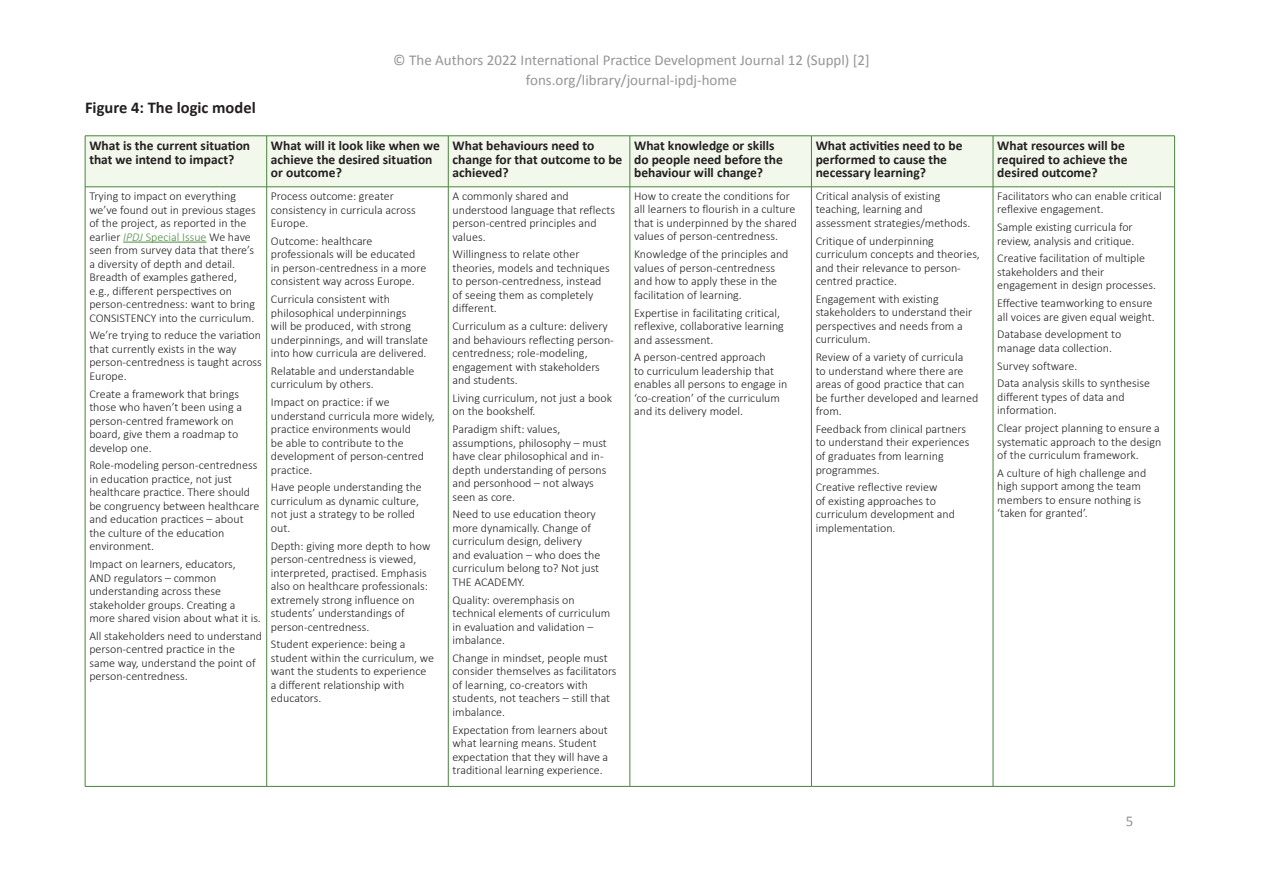
<style>
.page{position:relative;width:1263px;height:893px;background:#fff}
.page>*{position:absolute;margin:0;border:0;box-sizing:border-box;transform-origin:0 0}
.t1{font:700 16.5px "Calibri";color:#231f20}
.t2{font:15px/19.8px "Calibri";color:#939598;text-align:center}
.t3{font:700 13.5px/13.5px "Calibri";color:#231f20}
.t4{font:300 12px/13.5px "Calibri";color:#231f20}
.s1{font-style:italic;color:#4e8d3f}
.s2{color:#4e8d3f}
</style>
<div class="page">
<div style="left:86px;top:137px;width:1088px;height:50px;background:#f2f8eb"></div>
<hr style="left:85px;top:136px;width:182px;height:1px;background:#49833c">
<hr style="left:85px;top:136px;width:1px;height:51px;background:#49833c">
<hr style="left:267px;top:136px;width:181px;height:1px;background:#49833c">
<hr style="left:266px;top:136px;width:1px;height:51px;background:#49833c">
<hr style="left:448px;top:136px;width:182px;height:1px;background:#49833c">
<hr style="left:448px;top:136px;width:1px;height:51px;background:#49833c">
<hr style="left:630px;top:136px;width:181px;height:1px;background:#49833c">
<hr style="left:630px;top:136px;width:1px;height:51px;background:#49833c">
<hr style="left:811px;top:136px;width:182px;height:1px;background:#49833c">
<hr style="left:811px;top:136px;width:1px;height:51px;background:#49833c">
<hr style="left:993px;top:136px;width:182px;height:1px;background:#49833c">
<hr style="left:993px;top:136px;width:1px;height:51px;background:#49833c">
<hr style="left:1174px;top:136px;width:1px;height:51px;background:#49833c">
<hr style="left:85px;top:187px;width:182px;height:1px;background:#49833c">
<hr style="left:85px;top:187px;width:1px;height:599px;background:#49833c">
<hr style="left:267px;top:187px;width:181px;height:1px;background:#49833c">
<hr style="left:266px;top:187px;width:1px;height:599px;background:#49833c">
<hr style="left:448px;top:187px;width:182px;height:1px;background:#49833c">
<hr style="left:448px;top:187px;width:1px;height:599px;background:#49833c">
<hr style="left:630px;top:187px;width:181px;height:1px;background:#49833c">
<hr style="left:630px;top:187px;width:1px;height:599px;background:#49833c">
<hr style="left:811px;top:187px;width:182px;height:1px;background:#49833c">
<hr style="left:811px;top:187px;width:1px;height:599px;background:#49833c">
<hr style="left:993px;top:187px;width:182px;height:1px;background:#49833c">
<hr style="left:993px;top:187px;width:1px;height:599px;background:#49833c">
<hr style="left:1174px;top:187px;width:1px;height:599px;background:#49833c">
<hr style="left:85px;top:786px;width:182px;height:1px;background:#49833c">
<hr style="left:267px;top:786px;width:181px;height:1px;background:#49833c">
<hr style="left:448px;top:786px;width:182px;height:1px;background:#49833c">
<hr style="left:630px;top:786px;width:181px;height:1px;background:#49833c">
<hr style="left:811px;top:786px;width:182px;height:1px;background:#49833c">
<hr style="left:993px;top:786px;width:182px;height:1px;background:#49833c">
<hr style="left:123px;top:242px;width:83px;height:1px;background:#4e8d3f">
<h1 class="t1" style="left:85px;top:96px;width:172px">Figure 4: The logic model</h1>
<p class="t2" style="left:393px;top:50px;width:478px">© The Authors 2022 International Practice Development Journal 12 (Suppl) [2] fons.org/library/journal-ipdj-home</p>
<p class="t3" style="left:89px;top:138px;width:162px">What is the current situation that we intend to impact?</p>
<p class="t3" style="left:271px;top:138px;width:170px">What will it look like when we achieve the desired situation or outcome?</p>
<p class="t3" style="left:452px;top:138px;width:171px">What behaviours need to change for that outcome to be achieved?</p>
<p class="t3" style="left:634px;top:138px;width:150px">What knowledge or skills do people need before the behaviour will change?</p>
<p class="t3" style="left:816px;top:138px;width:148px">What activities need to be performed to cause the necessary learning?</p>
<p class="t3" style="left:997px;top:138px;width:132px">What resources will be required to achieve the desired outcome?</p>
<p class="t4" style="left:89px;top:189px;width:168px">Trying to impact on everything we’ve found out in previous stages of the project, as reported in the earlier <span class="s1">IPDJ</span> <span class="s2">Special Issue</span> We have seen from survey data that there’s a diversity of depth and detail.<br>Breadth of examples gathered, e.g., different perspectives on person-centredness: want to bring CONSISTENCY into the curriculum.</p>
<p class="t4" style="left:89px;top:328px;width:174px">We’re trying to reduce the variation that currently exists in the way person-centredness is taught across<br>Europe.</p>
<p class="t4" style="left:89px;top:387px;width:154px">Create a framework that brings those who haven’t been using a person-centred framework on board, give them a roadmap to develop one.</p>
<p class="t4" style="left:89px;top:458px;width:171px">Role-modeling person-centredness in education practice, not just healthcare practice. There should be congruency between healthcare and education practices – about the culture of the education environment.</p>
<p class="t4" style="left:89px;top:557px;width:173px">Impact on learners, educators,<br>AND regulators – common understanding across these stakeholder groups. Creating a more shared vision about what it is.</p>
<p class="t4" style="left:89px;top:629px;width:174px">All stakeholders need to understand person-centred practice in the same way, understand the point of person-centredness.</p>
<p class="t4" style="left:816px;top:189px;width:156px">Critical analysis of existing teaching, learning and assessment strategies/methods.</p>
<p class="t4" style="left:816px;top:234px;width:166px">Critique of underpinning curriculum concepts and theories, and their relevance to person&shy;centred practice.</p>
<p class="t4" style="left:816px;top:292px;width:158px">Engagement with existing stakeholders to understand their perspectives and needs from a curriculum.</p>
<p class="t4" style="left:816px;top:350px;width:164px">Review of a variety of curricula<br>to understand where there are areas of good practice that can be further developed and learned from.</p>
<p class="t4" style="left:816px;top:422px;width:155px">Feedback from clinical partners to understand their experiences of graduates from learning programmes.</p>
<p class="t4" style="left:816px;top:480px;width:141px">Creative reflective review<br>of existing approaches to curriculum development and implementation.</p>
<p class="t4" style="left:634px;top:189px;width:165px">How to create the conditions for all learners to flourish in a culture that is underpinned by the shared values of person-centredness.</p>
<p class="t4" style="left:634px;top:247px;width:156px">Knowledge of the principles and values of person-centredness and how to apply these in the facilitation of learning.</p>
<p class="t4" style="left:634px;top:306px;width:151px">Expertise in facilitating critical, reflexive, collaborative learning and assessment.</p>
<p class="t4" style="left:634px;top:350px;width:155px">A person-centred approach<br>to curriculum leadership that enables all persons to engage in ‘co-creation’ of the curriculum and its delivery model.</p>
<p class="t4" style="left:997px;top:189px;width:166px">Facilitators who can enable critical reflexive engagement.</p>
<p class="t4" style="left:997px;top:220px;width:139px">Sample existing curricula for review, analysis and critique.</p>
<p class="t4" style="left:997px;top:252px;width:160px">Creative facilitation of multiple stakeholders and their engagement in design processes.</p>
<p class="t4" style="left:997px;top:296px;width:159px">Effective teamworking to ensure all voices are given equal weight.</p>
<p class="t4" style="left:997px;top:328px;width:126px">Database development to manage data collection.</p>
<p class="t4" style="left:997px;top:357px;width:154px;line-height:17.7px">Survey software.<br>Data analysis skills to synthesise</p>
<p class="t4" style="left:997px;top:390px;width:129px">different types of data and information.</p>
<p class="t4" style="left:997px;top:421px;width:166px">Clear project planning to ensure a systematic approach to the design of the curriculum framework.</p>
<p class="t4" style="left:997px;top:466px;width:151px">A culture of high challenge and high support among the team members to ensure nothing is ‘taken for granted’.</p>
<p class="t4" style="left:452px;top:189px;width:164px">A commonly shared and understood language that reflects person-centred principles and values.</p>
<p class="t4" style="left:452px;top:247px;width:159px">Willingness to relate other theories, models and techniques to person-centredness, instead of seeing them as completely different.</p>
<p class="t4" style="left:452px;top:319px;width:163px">Curriculum as a culture: delivery and behaviours reflecting person&shy;centredness; role-modeling, engagement with stakeholders and students.</p>
<p class="t4" style="left:452px;top:391px;width:161px">Living curriculum, not just a book on the bookshelf.</p>
<p class="t4" style="left:452px;top:422px;width:156px">Paradigm shift: values, assumptions, philosophy – must have clear philosophical and in&shy;depth understanding of persons and personhood – not always seen as core.</p>
<p class="t4" style="left:452px;top:507px;width:149px">Need to use education theory more dynamically. Change of curriculum design, delivery and evaluation – who does the curriculum belong to? Not just<br>THE ACADEMY.</p>
<p class="t4" style="left:452px;top:593px;width:159px">Quality: overemphasis on technical elements of curriculum in evaluation and validation – imbalance.</p>
<p class="t4" style="left:452px;top:651px;width:165px">Change in mindset, people must consider themselves as facilitators of learning, co-creators with students, not teachers – still that imbalance.</p>
<p class="t4" style="left:452px;top:723px;width:157px">Expectation from learners about what learning means. Student expectation that they will have a traditional learning experience.</p>
<p class="t4" style="left:271px;top:189px;width:146px">Process outcome: greater consistency in curricula across<br>Europe.</p>
<p class="t4" style="left:271px;top:234px;width:157px">Outcome: healthcare professionals will be educated in person-centredness in a more consistent way across Europe.</p>
<p class="t4" style="left:271px;top:292px;width:159px">Curricula consistent with philosophical underpinnings<br>will be produced, with strong underpinnings, and will translate into how curricula are delivered.</p>
<p class="t4" style="left:271px;top:364px;width:145px">Relatable and understandable curriculum by others.</p>
<p class="t4" style="left:271px;top:395px;width:165px">Impact on practice: if we understand curricula more widely, practice environments would<br>be able to contribute to the development of person-centred practice.</p>
<p class="t4" style="left:271px;top:480px;width:152px">Have people understanding the curriculum as dynamic culture, not just a strategy to be rolled out.</p>
<p class="t4" style="left:271px;top:539px;width:161px">Depth: giving more depth to how person-centredness is viewed, interpreted, practised. Emphasis also on healthcare professionals: extremely strong influence on students’ understandings of person-centredness.</p>
<p class="t4" style="left:271px;top:637px;width:165px">Student experience: being a student within the curriculum, we want the students to experience a different relationship with educators.</p>
<p class="t2" style="left:1126px;top:810px;width:9px">5</p>
</div>
